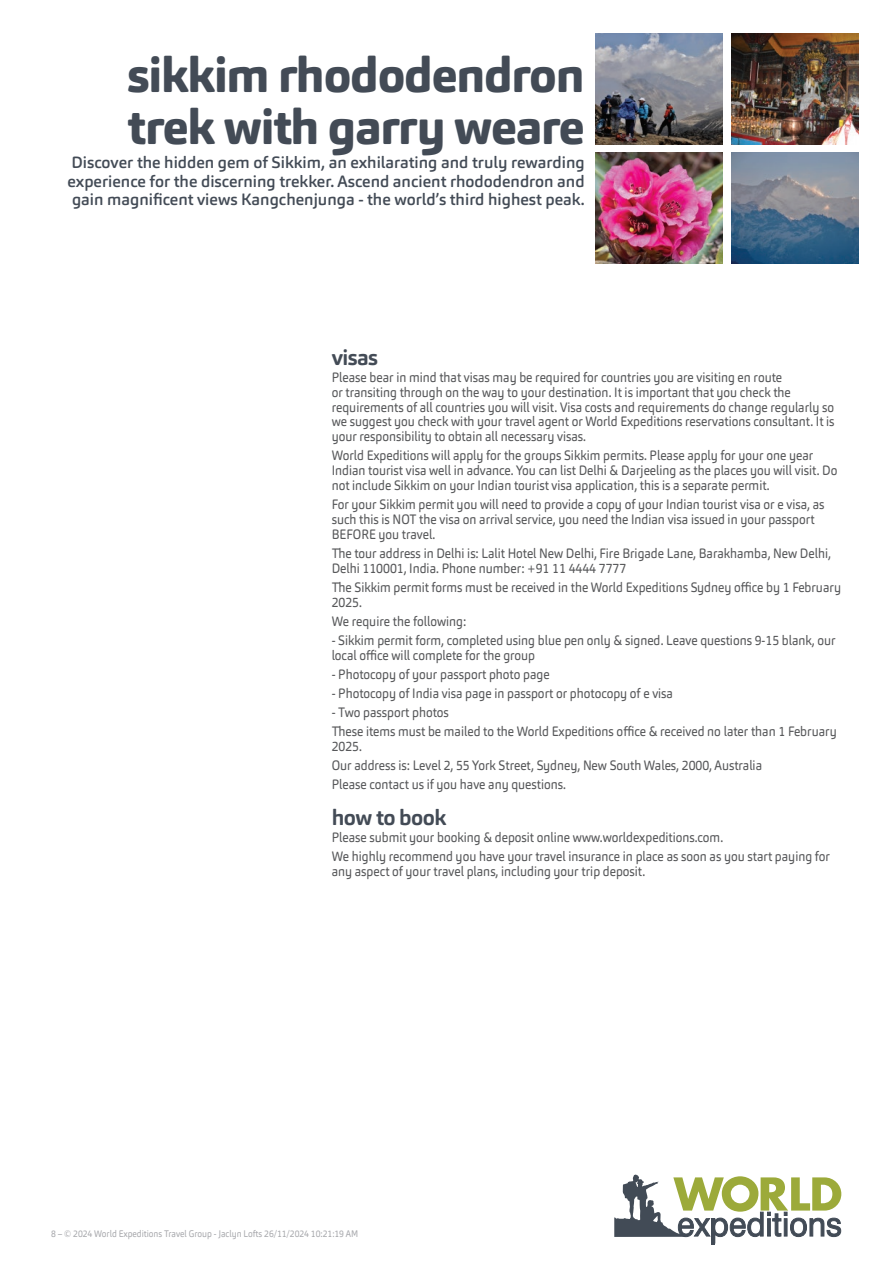
<style>
.page{position:relative;width:893px;height:1263px;background:#fff}
.page>*{position:absolute;margin:0;border:0;box-sizing:border-box;transform-origin:0 0}
.t1{font:800 48.6px/52.9px "Carnas";letter-spacing:-.025em;color:#434b56}
.t2{font:700 21.6px "Carnas";letter-spacing:-.025em;color:#434b56}
.t3{font:500 16.2px/18.9px "Carnas";color:#434b56;text-align:justify}
.t4{font:13.5px/14.9px "Carnas";color:#57585a;scale:.9 1}
.t5{font:9.45px "Carnas";color:#a8a9ad;scale:.9 1}
</style>
<div class="page">
<svg style="left:614px;top:1174px;width:228px;height:71px"></svg>
<img style="left:595px;top:34px;width:128px;height:110px">
<img style="left:731px;top:34px;width:128px;height:110px">
<img style="left:595px;top:153px;width:128px;height:110px">
<img style="left:731px;top:153px;width:128px;height:110px">
<h1 class="t1" style="left:127px;top:48px;width:459px">sikkim rhododendron trek with garry weare</h1>
<p class="t3" style="left:68px;top:152px;width:519px">Discover the hidden gem of Sikkim, an exhilarating and truly rewarding experience for the discerning trekker. Ascend ancient rhododendron and gain magnificent views Kangchenjunga ‑ the world’s third highest peak.</p>
<h2 class="t2" style="left:332px;top:343px;width:48px">visas</h2>
<p class="t4" style="left:332px;top:370px;width:560px">Please bear in mind that visas may be required for countries you are visiting en route<br>or transiting through on the way to your destination. It is important that you check the requirements of all countries you will visit. Visa costs and requirements do change regularly so we suggest you check with your travel agent or World Expeditions reservations consultant. It is your responsibility to obtain all necessary visas.</p>
<p class="t4" style="left:332px;top:448px;width:563px">World Expeditions will apply for the groups Sikkim permits. Please apply for your one year<br>Indian tourist visa well in advance. You can list Delhi &amp; Darjeeling as the places you will visit. Do not include Sikkim on your Indian tourist visa application, this is a separate permit.</p>
<p class="t4" style="left:332px;top:497px;width:549px">For your Sikkim permit you will need to provide a copy of your Indian tourist visa or e visa, as such this is NOT the visa on arrival service, you need the Indian visa issued in your passport<br>BEFORE you travel.</p>
<p class="t4" style="left:332px;top:546px;width:556px">The tour address in Delhi is: Lalit Hotel New Delhi, Fire Brigade Lane, Barakhamba, New Delhi,<br>Delhi 110001, India. Phone number: +91 11 4444 7777</p>
<p class="t4" style="left:332px;top:580px;width:567px">The Sikkim permit forms must be received in the World Expeditions Sydney office by 1 February<br>2025.</p>
<p class="t4" style="left:332px;top:612px;width:562px;line-height:19px">We require the following:<br>‑ Sikkim permit form, completed using blue pen only &amp; signed. Leave questions 9‑15 blank, our</p>
<p class="t4" style="left:332px;top:646px;width:563px;line-height:19px">local office will complete for the group<br>‑ Photocopy of your passport photo page<br>‑ Photocopy of India visa page in passport or photocopy of e visa<br>‑ Two passport photos<br>These items must be mailed to the World Expeditions office &amp; received no later than 1 February</p>
<p class="t4" style="left:332px;top:737px;width:480px;line-height:19px">2025.<br>Our address is: Level 2, 55 York Street, Sydney, New South Wales, 2000, Australia<br>Please contact us if you have any questions.</p>
<h2 class="t2" style="left:332px;top:804px;width:116px">how to book</h2>
<p class="t4" style="left:332px;top:828px;width:555px;line-height:19px">Please submit your booking &amp; deposit online www.worldexpeditions.com.<br>We highly recommend you have your travel insurance in place as soon as you start paying for</p>
<p class="t4" style="left:332px;top:864px;width:350px">any aspect of your travel plans, including your trip deposit.</p>
<p class="t5" style="left:51px;top:1227px;width:343px">8 – © 2024 World Expeditions Travel Group - Jaclyn Lofts 26/11/2024 10:21:19 AM</p>
</div>
